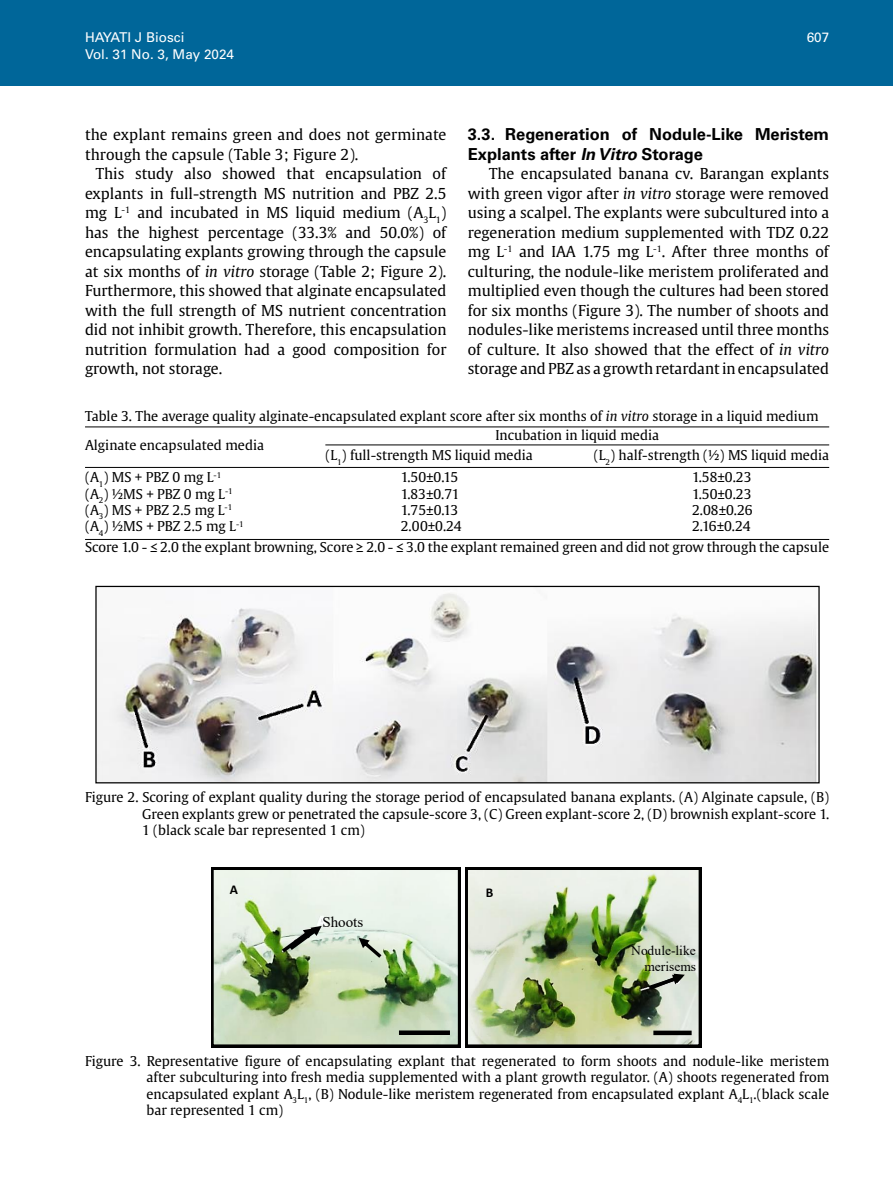
<style>
.page{position:relative;width:893px;height:1191px;background:#fff}
.page>*{position:absolute;margin:0;border:0;box-sizing:border-box;transform-origin:0 0}
.t1{font:700 16.5px/19.5px "Univers LT Std";color:#000}
.t2{font:15px/19.5px "Gulliver";color:#000;text-align:justify}
.t3{font:15px "Times New Roman";color:#000}
.t4{font:13.5px/16.2px "Gulliver";color:#000;text-align:justify}
.t5{font:13.5px "Univers LT Std";color:#fff}
.t6{font:13.5px/15.6px "Times New Roman";color:#000;text-align:right}
.s1{font-style:italic}
</style>
<div class="page">
<div style="left:0;top:0;width:893px;height:85px;background:#069"></div>
<img style="left:97px;top:593px;width:721px;height:188px">
<div style="left:95px;top:586px;width:725px;height:197px;border:1px solid #000"></div>
<div style="left:212px;top:867px;width:249px;height:181px;background:#000"></div>
<div style="left:466px;top:867px;width:236px;height:181px;background:#000"></div>
<img style="left:214px;top:871px;width:243px;height:172px">
<div style="left:211px;top:868px;width:249px;height:178px;border:2px solid #000"></div>
<img style="left:469px;top:871px;width:229px;height:172px">
<div style="left:466px;top:868px;width:235px;height:178px;border:2px solid #000"></div>
<div style="left:653px;top:1030px;width:39px;height:5px;background:#000"></div>
<div style="left:399px;top:1030px;width:51px;height:5px;background:#000"></div>
<svg style="left:282px;top:926px;width:40px;height:26px"></svg>
<svg style="left:649px;top:973px;width:36px;height:16px"></svg>
<svg style="left:359px;top:937px;width:22px;height:20px"></svg>
<hr style="left:85px;top:426px;width:744px;height:1px;background:#000">
<hr style="left:325px;top:444px;width:504px;height:1px;background:#000">
<hr style="left:85px;top:467px;width:744px;height:1px;background:#000">
<hr style="left:85px;top:539px;width:744px;height:1px;background:#000">
<svg style="left:230px;top:885px;width:8px;height:9px"></svg>
<svg style="left:487px;top:888px;width:6px;height:9px"></svg>
<p class="t5" style="left:85px;top:30px;width:101px">HAYATI J Biosci</p>
<p class="t5" style="left:807px;top:30px;width:24px">607</p>
<p class="t5" style="left:85px;top:46px;width:151px">Vol. 31 No. 3, May 2024</p>
<p class="t2" style="left:85px;top:125px;width:363px">the explant remains green and does not germinate through the capsule (Table 3; Figure 2).</p>
<p class="t2" style="left:85px;top:164px;width:363px;text-indent:11px">This study also showed that encapsulation of explants in full-strength MS nutrition and PBZ 2.5 mg L<sup>-1</sup> and incubated in MS liquid medium (A<sub>3</sub>L<sub>1</sub>) has the highest percentage (33.3% and 50.0%) of encapsulating explants growing through the capsule at six months of <span class="s1">in vitro</span> storage (Table 2; Figure 2).<br>Furthermore, this showed that alginate encapsulated with the full strength of MS nutrient concentration did not inhibit growth. Therefore, this encapsulation nutrition formulation had a good composition for growth, not storage.</p>
<p class="t1" style="left:468px;top:125px;width:363px">3.3. Regeneration of Nodule-Like Meristem<br>Explants after <span class="s1">In Vitro</span> Storage</p>
<p class="t2" style="left:468px;top:164px;width:363px;text-indent:21px">The encapsulated banana cv. Barangan explants with green vigor after <span class="s1">in vitro</span> storage were removed using a scalpel. The explants were subcultured into a regeneration medium supplemented with TDZ 0.22 mg L<sup>-1</sup> and IAA 1.75 mg L<sup>-1</sup>. After three months of culturing, the nodule-like meristem proliferated and multiplied even though the cultures had been stored for six months (Figure 3). The number of shoots and nodules-like meristems increased until three months of culture. It also showed that the effect of <span class="s1">in vitro </span>storage and PBZ as a growth retardant in encapsulated</p>
<p class="t4" style="left:85px;top:408px;width:735px">Table 3. The average quality alginate-encapsulated explant score after six months of <span class="s1">in vitro</span> storage in a liquid medium</p>
<p class="t4" style="left:85px;top:437px;width:181px">Alginate encapsulated media</p>
<p class="t4" style="left:85px;top:469px;width:160px;text-align:left">(A<sub>1</sub>) MS + PBZ 0 mg L<sup>-1 </sup>(A<sub>2</sub>) ½MS + PBZ 0 mg L<sup>-1 </sup>(A<sub>3</sub>) MS + PBZ 2.5 mg L<sup>-1 </sup>(A<sub>4</sub>) ½MS + PBZ 2.5 mg L<sup>-1</sup></p>
<p class="t4" style="left:325px;top:424px;width:335px;line-height:20.7px;text-indent:170px">Incubation in liquid media (L<sub>1</sub>) full-strength MS liquid media</p>
<p class="t4" style="left:594px;top:447px;width:237px">(L<sub>2</sub>) half-strength (½) MS liquid media</p>
<p class="t4" style="left:401px;top:469px;width:62px;text-align:left">1.50±0.15<br>1.83±0.71<br>1.75±0.13<br>2.00±0.24</p>
<p class="t4" style="left:692px;top:469px;width:62px">1.58±0.23<br>1.50±0.23<br>2.08±0.26<br>2.16±0.24</p>
<p class="t4" style="left:85px;top:539px;width:746px">Score 1.0 - ≤ 2.0 the explant browning, Score ≥ 2.0 - ≤ 3.0 the explant remained green and did not grow through the capsule</p>
<p class="t4" style="left:142px;top:789px;width:689px;text-indent:-57px">Figure 2. Scoring of explant quality during the storage period of encapsulated banana explants. (A) Alginate capsule, (B)<br>Green explants grew or penetrated the capsule-score 3, (C) Green explant-score 2, (D) brownish explant-score 1.<br>1 (black scale bar represented 1 cm)</p>
<p class="t3" style="left:322px;top:911px;width:42px">Shoots</p>
<p class="t6" style="left:631px;top:942px;width:66px">Nodule-like merisems</p>
<p class="t4" style="left:147px;top:1053px;width:684px;text-indent:-61px">Figure 3. Representative figure of encapsulating explant that regenerated to form shoots and nodule-like meristem after subculturing into fresh media supplemented with a plant growth regulator. (A) shoots regenerated from encapsulated explant A<sub>3</sub>L<sub>1</sub>, (B) Nodule-like meristem regenerated from encapsulated explant A<sub>4</sub>L<sub>1</sub>.(black scale bar represented 1 cm)</p>
</div>
